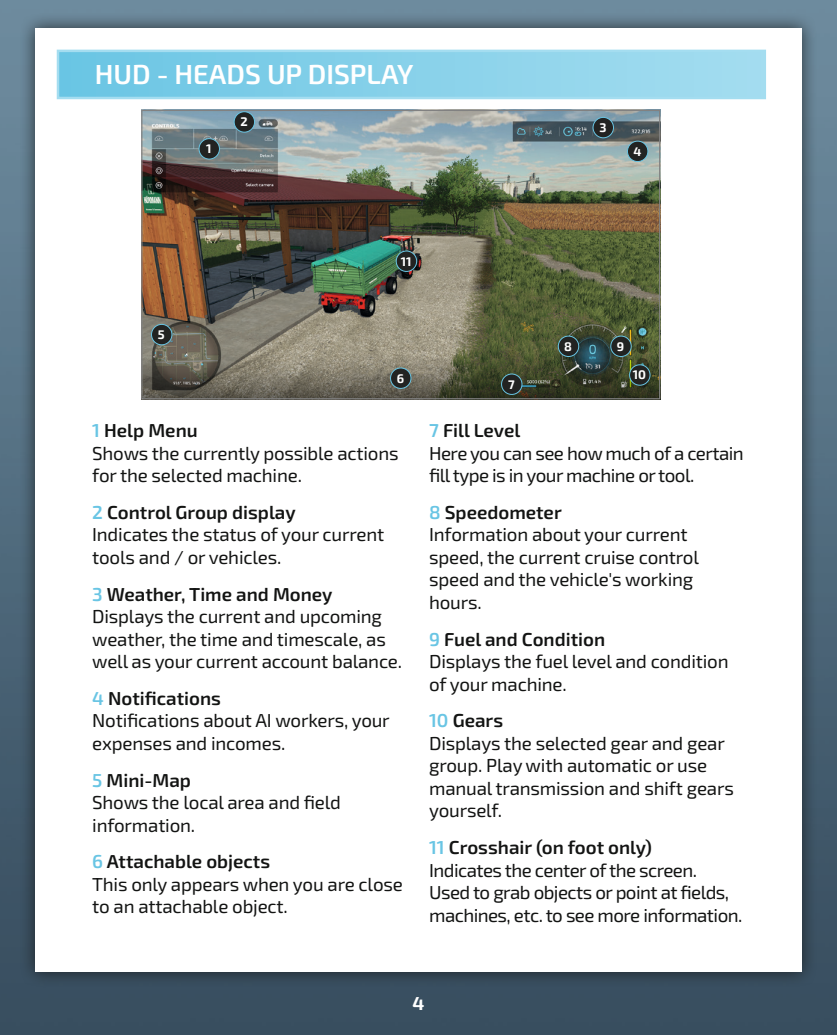
<style>
.page{position:relative;width:837px;height:1035px;background:#fff}
.page>*{position:absolute;margin:0;border:0;box-sizing:border-box;transform-origin:0 0}
.Headline{font:600 27.5px "Exo 2";color:#fff}
.Basic{font:18.75px/22.5px "Exo 2";letter-spacing:-.01em;color:#131413}
.Basic-2{font:18.75px/22.5px "Exo 2";letter-spacing:-.03em;color:#131413}
.Tables{font:600 18.75px "Exo 2";color:#131413}
.Basic-3{font:600 18.75px "Exo 2";color:#131413}
.t1{font:700 18.75px "Exo 2";color:#fff}
.t2{font:700 12.5px "Exo 2";color:#fff}
.s1{color:#69c5e4}
</style>
<div class="page">
<img style="left:0;top:0;width:836px;height:1035px">
<div style="left:19px;top:12px;width:798px;height:976px;background:#131413;opacity:.75"></div>
<div style="left:35px;top:28px;width:766px;height:943px;background:#fff"></div>
<div style="left:58px;top:51px;width:706px;height:47px;background:linear-gradient(to right,#6ac5e4,#a5ddf0)"></div>
<div style="left:57px;top:50px;width:708px;height:49px;border:2px solid #a4ddf0"></div>
<img style="left:143px;top:112px;width:515px;height:285px">
<div style="left:141px;top:110px;width:519px;height:289px;border:1px solid #818181"></div>
<div style="left:593px;top:117px;width:20px;height:21px;background:#222322;border-radius:50%"></div>
<div style="left:592px;top:117px;width:21px;height:21px;border:1px solid #69c5e4;border-radius:50%"></div>
<div style="left:627px;top:141px;width:20px;height:21px;background:#222322;border-radius:50%"></div>
<div style="left:626px;top:141px;width:22px;height:21px;border:1px solid #69c5e4;border-radius:50%"></div>
<div style="left:610px;top:336px;width:21px;height:20px;background:#222322;border-radius:50%"></div>
<div style="left:610px;top:336px;width:21px;height:21px;border:1px solid #69c5e4;border-radius:50%"></div>
<div style="left:629px;top:365px;width:20px;height:20px;background:#222322;border-radius:50%"></div>
<div style="left:629px;top:364px;width:21px;height:22px;border:1px solid #69c5e4;border-radius:50%"></div>
<div style="left:558px;top:336px;width:20px;height:20px;background:#222322;border-radius:50%"></div>
<div style="left:557px;top:336px;width:22px;height:21px;border:1px solid #69c5e4;border-radius:50%"></div>
<div style="left:501px;top:374px;width:21px;height:20px;background:#222322;border-radius:50%"></div>
<div style="left:501px;top:373px;width:21px;height:22px;border:1px solid #69c5e4;border-radius:50%"></div>
<div style="left:390px;top:368px;width:21px;height:20px;background:#222322;border-radius:50%"></div>
<div style="left:390px;top:367px;width:21px;height:22px;border:1px solid #69c5e4;border-radius:50%"></div>
<div style="left:151px;top:324px;width:21px;height:21px;background:#222322;border-radius:50%"></div>
<div style="left:151px;top:324px;width:21px;height:21px;border:1px solid #69c5e4;border-radius:50%"></div>
<div style="left:234px;top:112px;width:20px;height:20px;background:#222322;border-radius:50%"></div>
<div style="left:234px;top:111px;width:21px;height:22px;border:1px solid #69c5e4;border-radius:50%"></div>
<div style="left:199px;top:139px;width:20px;height:20px;background:#222322;border-radius:50%"></div>
<div style="left:198px;top:138px;width:22px;height:21px;border:1px solid #69c5e4;border-radius:50%"></div>
<div style="left:396px;top:251px;width:20px;height:20px;background:#222322;border-radius:50%"></div>
<div style="left:395px;top:251px;width:22px;height:21px;border:1px solid #69c5e4;border-radius:50%"></div>
<p class="Headline" style="left:95px;top:55px;width:320px">HUD - HEADS UP DISPLAY</p>
<p class="t2" style="left:206px;top:140px;width:7px">1</p>
<p class="t2" style="left:240px;top:113px;width:9px">2</p>
<p class="t2" style="left:599px;top:119px;width:9px">3</p>
<p class="t2" style="left:633px;top:143px;width:9px">4</p>
<p class="t2" style="left:400px;top:252px;width:12px">11</p>
<p class="t2" style="left:158px;top:326px;width:8px">5</p>
<p class="t2" style="left:396px;top:369px;width:9px">6</p>
<p class="Tables" style="left:92px;top:417px;width:107px"><span class="s1">1</span> Help Menu</p>
<p class="Basic" style="left:92px;top:441px;width:308px">Shows the currently possible actions for the selected machine.</p>
<p class="Tables" style="left:92px;top:499px;width:205px"><span class="s1">2</span> Control Group display</p>
<p class="Basic" style="left:92px;top:523px;width:293px">Indicates the status of your current tools and / or vehicles.</p>
<p class="Basic-3" style="left:92px;top:581px;width:242px"><span class="s1">3</span> Weather, Time and Money</p>
<p class="Basic" style="left:92px;top:604px;width:311px">Displays the current and upcoming weather, the time and timescale, as well as your current account balance.</p>
<p class="Tables" style="left:92px;top:685px;width:130px"><span class="s1">4</span> Notifications</p>
<p class="Basic" style="left:92px;top:709px;width:299px">Notifications about AI workers, your expenses and incomes.</p>
<p class="Tables" style="left:92px;top:767px;width:100px"><span class="s1">5</span> Mini-Map</p>
<p class="Basic" style="left:92px;top:790px;width:250px">Shows the local area and field information.</p>
<p class="Tables" style="left:92px;top:848px;width:179px"><span class="s1">6</span> Attachable objects</p>
<p class="Basic" style="left:92px;top:872px;width:312px">This only appears when you are close to an attachable object.</p>
<p class="t2" style="left:508px;top:375px;width:8px">7</p>
<p class="t2" style="left:564px;top:337px;width:9px">8</p>
<p class="t2" style="left:616px;top:337px;width:9px">9</p>
<p class="t2" style="left:632px;top:366px;width:15px">10</p>
<p class="Basic-3" style="left:429px;top:417px;width:93px"><span class="s1">7</span> Fill Level</p>
<p class="Basic-2" style="left:429px;top:441px;width:316px">Here you can see how much of a certain fill type is in your machine or tool.</p>
<p class="Tables" style="left:429px;top:499px;width:134px"><span class="s1">8</span> Speedometer</p>
<p class="Basic" style="left:429px;top:523px;width:271px">Information about your current speed, the current cruise control speed and the vehicle's working hours.</p>
<p class="Tables" style="left:429px;top:626px;width:177px"><span class="s1">9</span> Fuel and Condition</p>
<p class="Basic" style="left:429px;top:649px;width:301px">Displays the fuel level and condition of your machine.</p>
<p class="Tables" style="left:429px;top:707px;width:75px"><span class="s1">10</span> Gears</p>
<p class="Basic" style="left:429px;top:731px;width:306px">Displays the selected gear and gear group. Play with automatic or use manual transmission and shift gears yourself.</p>
<p class="Tables" style="left:429px;top:834px;width:224px"><span class="s1">11</span> Crosshair (on foot only)</p>
<p class="Basic-2" style="left:429px;top:858px;width:314px">Indicates the center of the screen.<br>Used to grab objects or point at fields, machines, etc. to see more information.</p>
<p class="t1" style="left:412px;top:990px;width:13px">4</p>
</div>
